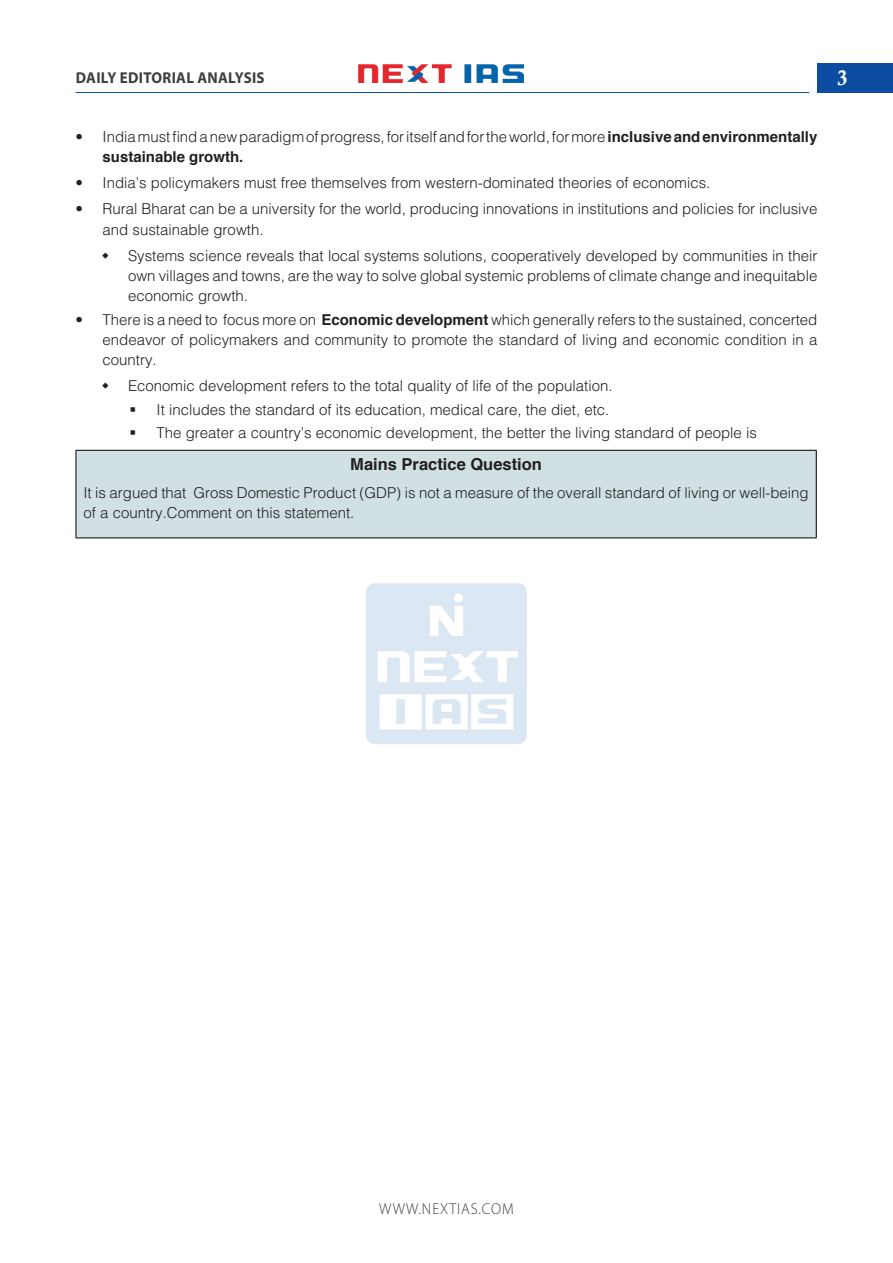
<style>
.page{position:relative;width:893px;height:1263px;background:#fff}
.page>*{position:absolute;margin:0;border:0;box-sizing:border-box;transform-origin:0 0}
.t1{font:21px "Calis MT Bol";color:#fff}
.body{font:700 16.5px "Helvetica";color:#231f20}
.t2{font:700 15.75px "Myriad Pro";letter-spacing:.02em;color:#3e3e3f;scale:.95 1}
.t3{font:300 15.75px "Myriad Pro";letter-spacing:.06em;color:#3e3e3f;scale:.95 1}
.body-2{font:300 15px/20.2px "Helvetica";color:#231f20}
.s1{font-weight:700}
</style>
<div class="page">
<div style="left:817px;top:63px;width:76px;height:30px;background:#0d4da1"></div>
<img style="left:358px;top:64px;width:165px;height:19px">
<hr style="left:76px;top:92px;width:733px;height:1px;background:#0d4da1">
<img style="left:366px;top:583px;width:161px;height:161px">
<div style="left:76px;top:450px;width:740px;height:88px;background:#d0e0e3"></div>
<hr style="left:76px;top:450px;width:741px;height:1px;background:#000">
<hr style="left:76px;top:451px;width:1px;height:86px;background:#000">
<hr style="left:816px;top:451px;width:1px;height:86px;background:#000">
<hr style="left:76px;top:537px;width:741px;height:1px;background:#000">
<p class="t2" style="left:76px;top:67px;width:200px">DAILY EDITORIAL ANALYSIS</p>
<p class="body-2" style="left:103px;top:126px;width:716px;text-indent:-27px">• India must find a new paradigm of progress, for itself and for the world, for more <span class="s1">inclusive and environmentally sustainable growth.</span></p>
<p class="body-2" style="left:76px;top:172px;width:636px">• India’s policymakers must free themselves from western-dominated theories of economics.</p>
<p class="body-2" style="left:103px;top:198px;width:716px;text-indent:-27px">• Rural Bharat can be a university for the world, producing innovations in institutions and policies for inclusive and sustainable growth.</p>
<p class="body-2" style="left:128px;top:245px;width:691px;text-align:justify">Systems science reveals that local systems solutions, cooperatively developed by communities in their own villages and towns, are the way to solve global systemic problems of climate change and inequitable economic growth.</p>
<p class="body-2" style="left:103px;top:309px;width:716px;text-align:justify;text-indent:-27px">• There is a need to focus more on <span class="s1">Economic development</span> which generally refers to the sustained, concerted endeavor of policymakers and community to promote the standard of living and economic condition in a country.</p>
<p class="body-2" style="left:128px;top:375px;width:486px">Economic development refers to the total quality of life of the population.</p>
<p class="body-2" style="left:157px;top:399px;width:454px">It includes the standard of its education, medical care, the diet, etc.</p>
<p class="body-2" style="left:157px;top:422px;width:602px">The greater a country’s economic development, the better the living standard of people is</p>
<p class="body" style="left:350px;top:451px;width:193px">Mains Practice Question</p>
<p class="body-2" style="left:83px;top:482px;width:727px">It is argued that Gross Domestic Product (GDP) is not a measure of the overall standard of living or well-being of a country.Comment on this statement.</p>
<h1 class="t1" style="left:837px;top:66px;width:12px">3</h1>
<p class="t3" style="left:379px;top:1200px;width:143px">WWW.NEXTIAS.COM</p>
</div>
